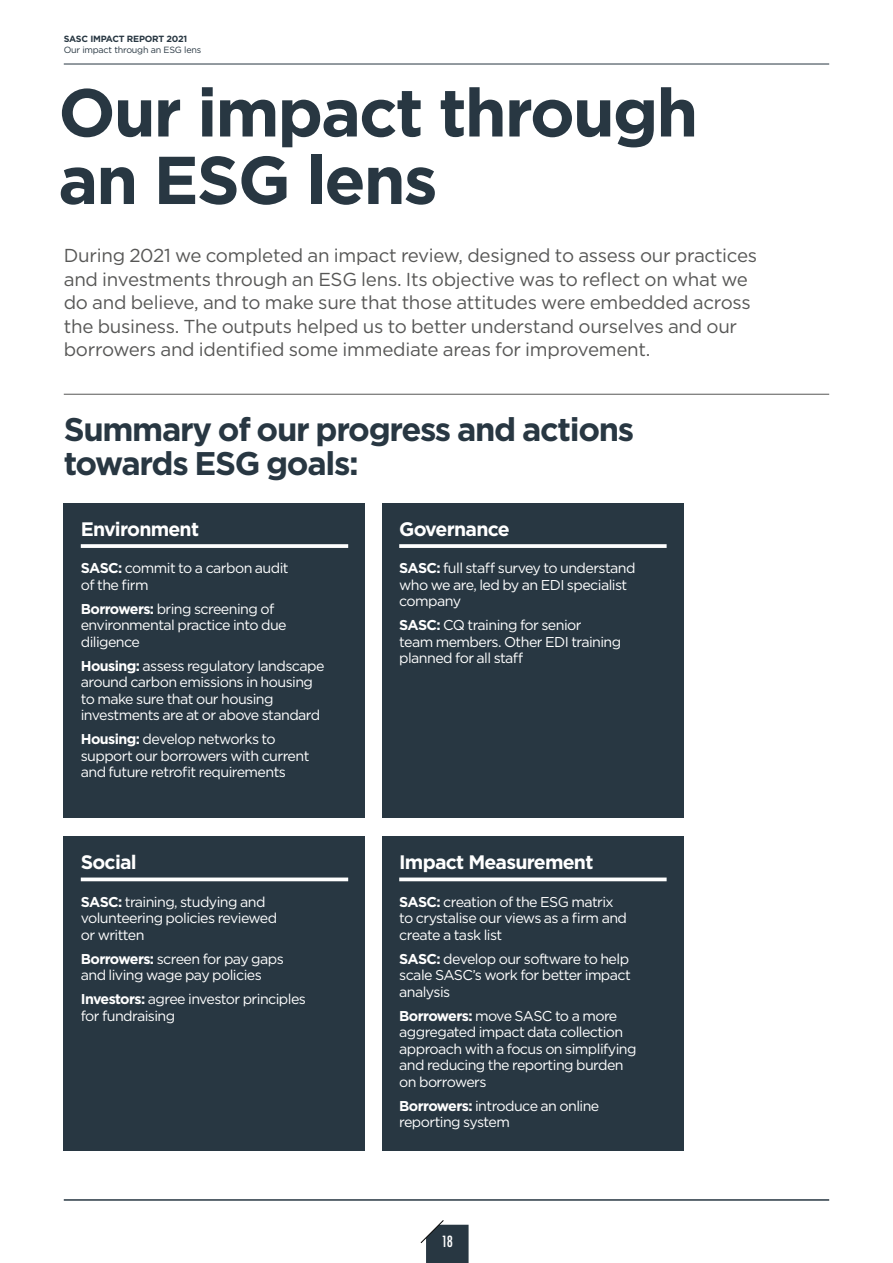
<style>
.page{position:relative;width:893px;height:1263px;background:#fff}
.page>*{position:absolute;margin:0;border:0;box-sizing:border-box;transform-origin:0 0}
.t1{font:700 67.5px/67.5px "Gotham";letter-spacing:-.03em;color:#283742}
.t2{font:700 32.7px/34.3px "Gotham";letter-spacing:-.04em;color:#283742}
.t3{font:700 19.5px "Gotham";letter-spacing:-.04em;color:#fff}
.t4{font:18.75px/23.4px "Gotham";letter-spacing:-.015em;color:#575756}
.t5{font:500 condensed 15px "Futura";color:#fff}
.t6{font:14.25px/16.5px "Gotham";letter-spacing:-.04em;color:#fff}
.t7{font:9px "Gotham";letter-spacing:-.025em;color:#283742}
.t8{font:700 9px "Gotham";letter-spacing:-.025em;color:#283742}
.s1{font-weight:700}
</style>
<div class="page">
<hr style="left:64px;top:64px;width:765px;height:1px;background:#283742">
<svg style="left:420px;top:1220px;width:49px;height:43px"></svg>
<hr style="left:64px;top:394px;width:765px;height:1px;background:#575756">
<hr style="left:64px;top:1199px;width:765px;height:2px;background:#283742">
<div style="left:64px;top:503px;width:301px;height:315px;background:#283742"></div>
<svg style="left:81px;top:544px;width:267px;height:4px"></svg>
<div style="left:64px;top:836px;width:301px;height:315px;background:#283742"></div>
<svg style="left:81px;top:877px;width:267px;height:4px"></svg>
<div style="left:382px;top:503px;width:302px;height:315px;background:#283742"></div>
<svg style="left:399px;top:544px;width:268px;height:4px"></svg>
<div style="left:382px;top:836px;width:302px;height:315px;background:#283742"></div>
<svg style="left:399px;top:877px;width:268px;height:4px"></svg>
<p class="t8" style="left:64px;top:33px;width:125px">SASC IMPACT REPORT 2021</p>
<p class="t7" style="left:64px;top:44px;width:139px">Our impact through an ESG lens</p>
<h1 class="t1" style="left:58px;top:78px;width:642px">Our impact through an ESG lens</h1>
<p class="t4" style="left:64px;top:244px;width:695px">During 2021 we completed an impact review, designed to assess our practices and investments through an ESG lens. Its objective was to reflect on what we do and believe, and to make sure that those attitudes were embedded across the business. The outputs helped us to better understand ourselves and our borrowers and identified some immediate areas for improvement.</p>
<h2 class="t2" style="left:64px;top:412px;width:572px">Summary of our progress and actions towards ESG goals:</h2>
<h3 class="t3" style="left:81px;top:516px;width:120px">Environment</h3>
<p class="t6" style="left:81px;top:560px;width:209px"><span class="s1">SASC:</span> commit to a carbon audit of the firm</p>
<p class="t6" style="left:81px;top:600px;width:207px"><span class="s1">Borrowers:</span> bring screening of environmental practice into due diligence</p>
<p class="t6" style="left:81px;top:657px;width:245px"><span class="s1">Housing:</span> assess regulatory landscape around carbon emissions in housing to make sure that our housing investments are at or above standard</p>
<p class="t6" style="left:81px;top:731px;width:230px"><span class="s1">Housing:</span> develop networks to support our borrowers with current and future retrofit requirements</p>
<h3 class="t3" style="left:81px;top:849px;width:57px">Social</h3>
<p class="t6" style="left:81px;top:893px;width:198px"><span class="s1">SASC:</span> training, studying and volunteering policies reviewed or written</p>
<p class="t6" style="left:81px;top:950px;width:205px"><span class="s1">Borrowers:</span> screen for pay gaps and living wage pay policies</p>
<p class="t6" style="left:81px;top:991px;width:227px"><span class="s1">Investors:</span> agree investor principles for fundraising</p>
<h3 class="t3" style="left:399px;top:516px;width:112px">Governance</h3>
<p class="t6" style="left:399px;top:560px;width:238px"><span class="s1">SASC:</span> full staff survey to understand who we are, led by an EDI specialist company</p>
<p class="t6" style="left:399px;top:617px;width:224px"><span class="s1">SASC:</span> CQ training for senior<br>team members. Other EDI training planned for all staff</p>
<h3 class="t3" style="left:399px;top:849px;width:196px">Impact Measurement</h3>
<p class="t6" style="left:399px;top:893px;width:229px"><span class="s1">SASC:</span> creation of the ESG matrix to crystalise our views as a firm and create a task list</p>
<p class="t6" style="left:399px;top:950px;width:233px"><span class="s1">SASC:</span> develop our software to help scale SASC’s work for better impact analysis</p>
<p class="t6" style="left:399px;top:1007px;width:239px"><span class="s1">Borrowers:</span> move SASC to a more aggregated impact data collection approach with a focus on simplifying and reducing the reporting burden on borrowers</p>
<p class="t6" style="left:399px;top:1097px;width:202px"><span class="s1">Borrowers:</span> introduce an online reporting system</p>
<p class="t5" style="left:441px;top:1232px;width:13px">18</p>
</div>
